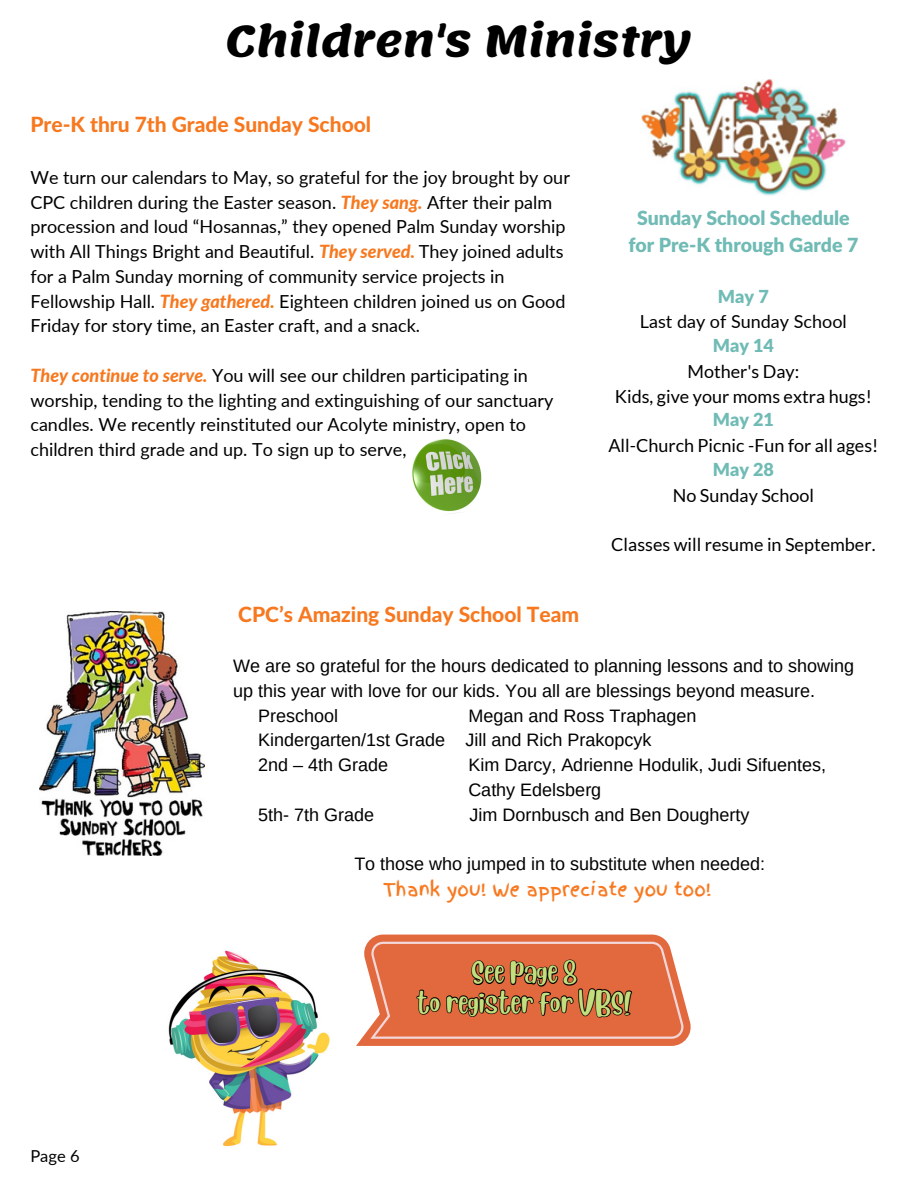
<style>
.page{position:relative;width:918px;height:1188px;background:#fff}
.page>*{position:absolute;margin:0;border:0;box-sizing:border-box;transform-origin:0 0}
.t1{font:700 42px "Lemonada";color:#000}
.t2{font:22.5px/30.3px "Blueberry";color:#c3de7d;text-align:center}
.t3{font:800 21px "Lato Latin";color:#f7781e}
.t4{font:900 19.5px/27px "Lato Latin";color:#70bbb5;text-align:center}
.t5{font:18px/24.8px "Lato";color:#000}
.t6{font:18px/24.8px "Arimo";color:#000}
.t7{font:18px "Finger Paint";color:#f7781e}
.t8{font:900 18px "Lato Latin";color:#70bbb5}
.t9{font:16.5px "Lato";color:#000}
.s1{font-weight:800;font-style:italic;color:#f7781e}
.s2{font-weight:800;font-style:italic;color:#e67c0e}
</style>
<div class="page">
<img style="left:412px;top:439px;width:70px;height:75px">
<img style="left:641px;top:79px;width:205px;height:117px">
<img style="left:39px;top:612px;width:166px;height:244px">
<img style="left:168px;top:950px;width:162px;height:197px">
<svg style="left:356px;top:934px;width:335px;height:112px;background:#d1714f"></svg>
<h1 class="t1" style="left:226px;top:17px;width:467px">Children's Ministry</h1>
<p class="t3" style="left:30px;top:115px;width:342px">Pre-K thru 7th Grade Sunday School</p>
<p class="t5" style="left:30px;top:165px;width:541px">We turn our calendars to May, so grateful for the joy brought by our CPC children during the Easter season. <span class="s1">They sang.</span> After their palm procession and loud “Hosannas,” they opened Palm Sunday worship with All Things Bright and Beautiful. <span class="s1">They served.</span> They joined adults for a Palm Sunday morning of community service projects in Fellowship Hall. <span class="s1">They gathered</span><span class="s2">.</span> Eighteen children joined us on Good Friday for story time, an Easter craft, and a snack.</p>
<p class="t5" style="left:30px;top:363px;width:524px"><span class="s1">They continue to serve.</span> You will see our children participating in worship, tending to the lighting and extinguishing of our sanctuary candles. We recently reinstituted our Acolyte ministry, open to children third grade and up. To sign up to serve,</p>
<p class="t4" style="left:628px;top:205px;width:231px">Sunday School Schedule for Pre-K through Garde 7</p>
<p class="t8" style="left:718px;top:288px;width:52px">May 7</p>
<p class="t5" style="left:640px;top:309px;width:208px">Last day of Sunday School</p>
<p class="t8" style="left:713px;top:338px;width:63px">May 14</p>
<p class="t5" style="left:615px;top:359px;width:259px;text-align:center">Mother's Day:<br>Kids, give your moms extra hugs!</p>
<p class="t8" style="left:713px;top:412px;width:63px">May 21</p>
<p class="t5" style="left:608px;top:433px;width:271px">All-Church Picnic -Fun for all ages!</p>
<p class="t8" style="left:713px;top:461px;width:63px">May 28</p>
<p class="t5" style="left:673px;top:482px;width:143px">No Sunday School</p>
<p class="t5" style="left:611px;top:532px;width:266px">Classes will resume in September.</p>
<p class="t3" style="left:238px;top:605px;width:342px">CPC’s Amazing Sunday School Team</p>
<p class="t6" style="left:233px;top:654px;width:622px">We are so grateful for the hours dedicated to planning lessons and to showing</p>
<p class="t6" style="left:233px;top:678px;width:583px">up this year with love for our kids. You all are blessings beyond measure.</p>
<p class="t6" style="left:258px;top:703px;width:82px">Preschool</p>
<p class="t6" style="left:258px;top:703px;width:440px;text-indent:210px">Megan and Ross Traphagen<br>Kindergarten/1st Grade Jill and Rich Prakopcyk<br>2nd – 4th Grade</p>
<p class="t6" style="left:468px;top:753px;width:359px">Kim Darcy, Adrienne Hodulik, Judi Sifuentes,<br>Cathy Edelsberg</p>
<p class="t6" style="left:258px;top:802px;width:117px">5th- 7th Grade</p>
<p class="t6" style="left:469px;top:802px;width:282px">Jim Dornbusch and Ben Dougherty</p>
<p class="t6" style="left:354px;top:852px;width:412px">To those who jumped in to substitute when needed:</p>
<p class="t7" style="left:383px;top:876px;width:330px">Thank you! We appreciate you too!</p>
<p class="t9" style="left:30px;top:1146px;width:51px">Page 6</p>
<p class="t2" style="left:417px;top:954px;width:217px">See page 8<br>to register for VBS!</p>
</div>
